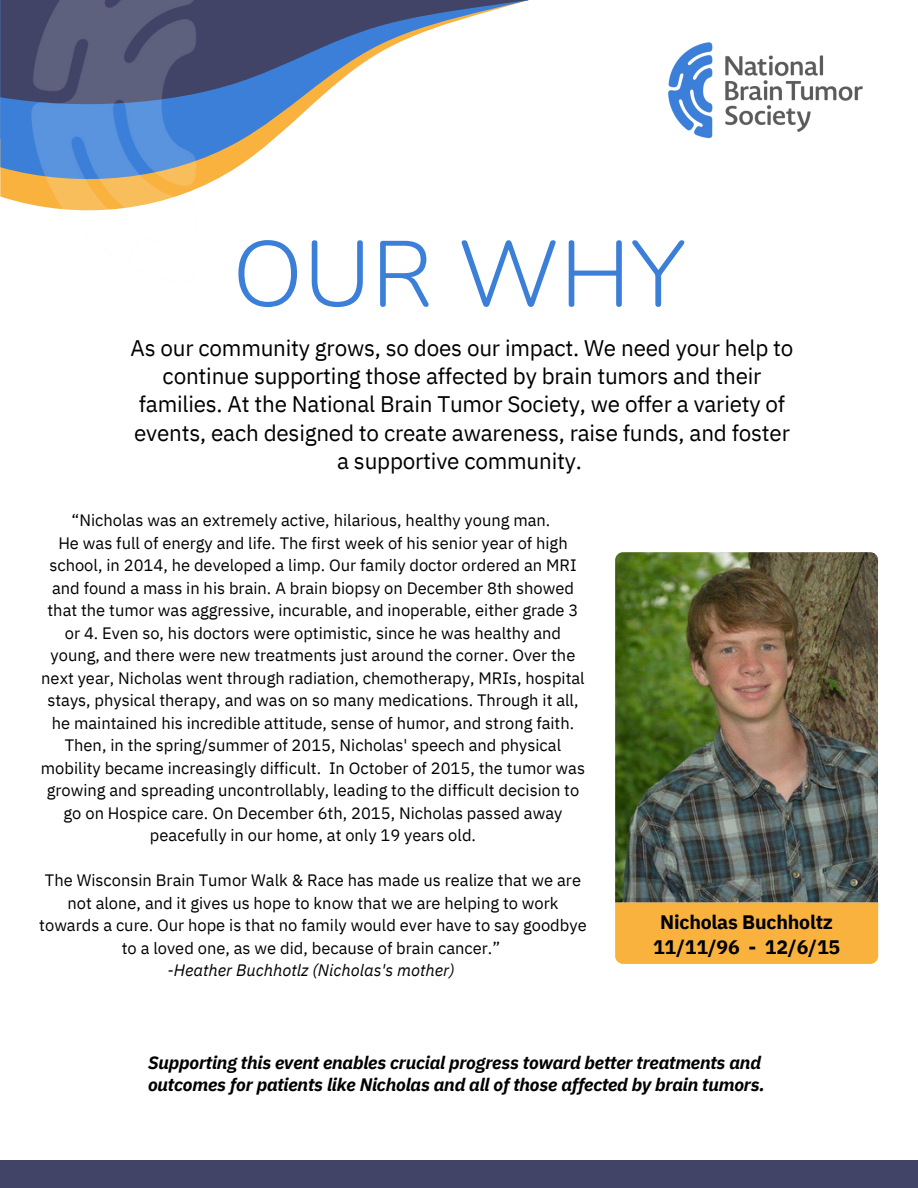
<style>
.page{position:relative;width:918px;height:1188px;background:#fff}
.page>*{position:absolute;margin:0;border:0;box-sizing:border-box;transform-origin:0 0}
.t1{font:300 92.85px "Nunito";letter-spacing:.005em;color:#3c7fd8}
.t2{font:22.5px/28.2px "IBM Plex Sans";letter-spacing:-.01em;color:#000;text-align:center}
.t3{font:700 19.5px/24.8px "IBM Plex Sans";letter-spacing:-.01em;color:#000;text-align:center}
.t4{font:italic 700 18px/22.5px "IBM Plex Sans";letter-spacing:-.01em;color:#000}
.t5{font:16.5px/22.5px "IBM Plex Sans";color:#000;text-align:center}
.t6{font:italic 16.5px "IBM Plex Sans";color:#000}
</style>
<div class="page">
<svg style="left:0;top:157px;width:252px;height:32px"></svg>
<svg style="left:0;top:110px;width:307px;height:47px"></svg>
<svg style="left:0;top:0;width:529px;height:110px"></svg>
<div style="left:615px;top:902px;width:263px;height:62px;background:#f9b23e"></div>
<img style="left:615px;top:552px;width:263px;height:350px">
<div style="left:0;top:1160px;width:918px;height:28px;background:#414466"></div>
<img style="left:668px;top:42px;width:195px;height:97px">
<img style="left:27px;top:0;width:199px;height:211px">
<p class="t1" style="left:232px;top:212px;width:454px">OUR WHY</p>
<p class="t2" style="left:131px;top:334px;width:665px">As our community grows, so does our impact. We need your help to continue supporting those affected by brain tumors and their families. At the National Brain Tumor Society, we offer a variety of events, each designed to create awareness, raise funds, and foster a supportive community.</p>
<p class="t5" style="left:72px;top:509px;width:480px">“Nicholas was an extremely active, hilarious, healthy young man.</p>
<p class="t5" style="left:41px;top:531px;width:546px">He was full of energy and life. The first week of his senior year of high school, in 2014, he developed a limp. Our family doctor ordered an MRI and found a mass in his brain. A brain biopsy on December 8th showed that the tumor was aggressive, incurable, and inoperable, either grade 3 or 4. Even so, his doctors were optimistic, since he was healthy and young, and there were new treatments just around the corner. Over the next year, Nicholas went through radiation, chemotherapy, MRIs, hospital stays, physical therapy, and was on so many medications. Through it all, he maintained his incredible attitude, sense of humor, and strong faith.<br>Then, in the spring/summer of 2015, Nicholas' speech and physical mobility became increasingly difficult. In October of 2015, the tumor was growing and spreading uncontrollably, leading to the difficult decision to go on Hospice care. On December 6th, 2015, Nicholas passed away peacefully in our home, at only 19 years old.</p>
<h1 class="t5" style="left:39px;top:869px;width:549px">The Wisconsin Brain Tumor Walk &amp; Race has made us realize that we are not alone, and it gives us hope to know that we are helping to work towards a cure. Our hope is that no family would ever have to say goodbye to a loved one, as we did, because of brain cancer.”</h1>
<h2 class="t6" style="left:168px;top:959px;width:289px">-Heather Buchhotlz (Nicholas's mother)</h2>
<p class="t3" style="left:653px;top:910px;width:189px">Nicholas Buchholtz<br>11/11/96 - 12/6/15</p>
<p class="t4" style="left:148px;top:1051px;width:619px">Supporting this event enables crucial progress toward better treatments and outcomes for patients like Nicholas and all of those affected by brain tumors.</p>
</div>
